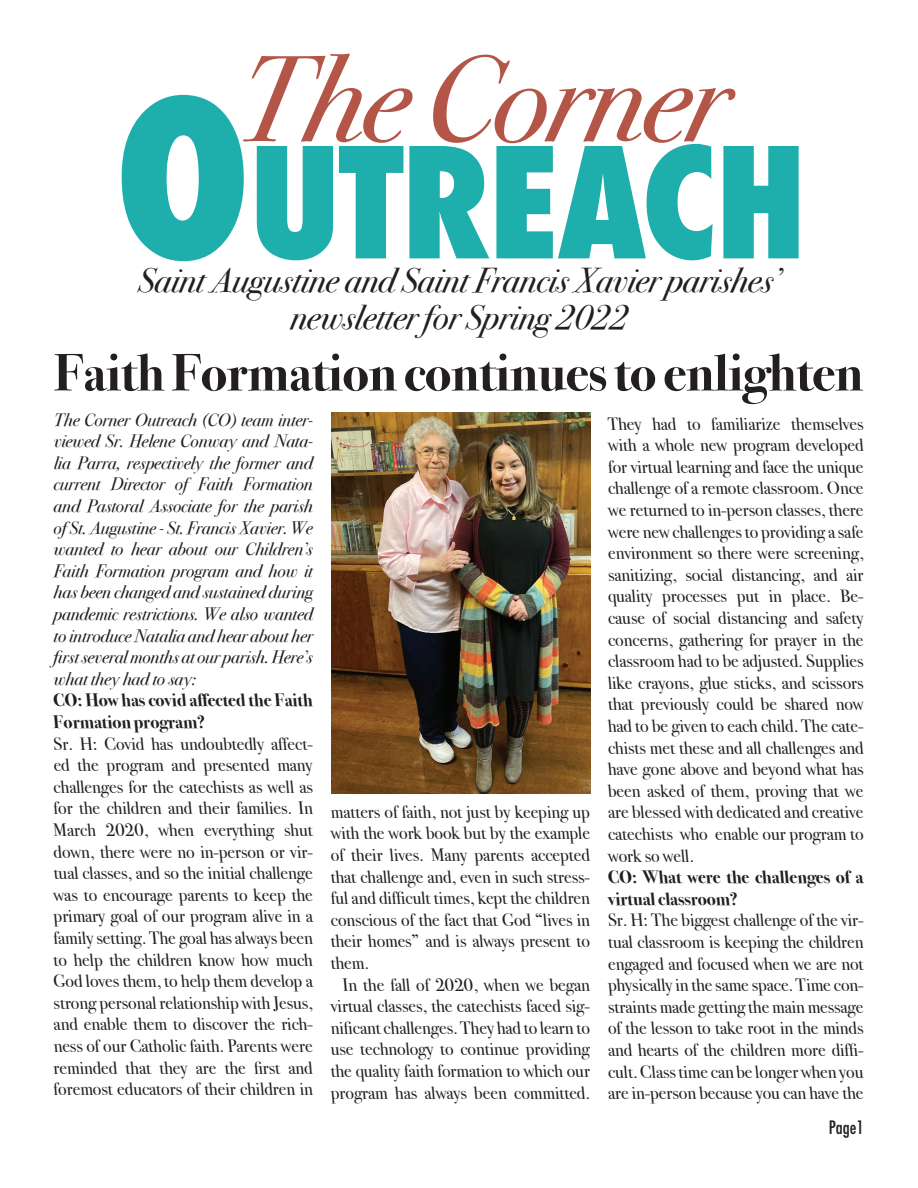
<style>
.page{position:relative;width:918px;height:1188px;background:#fff}
.page>*{position:absolute;margin:0;border:0;box-sizing:border-box;transform-origin:0 0}
.t1{font:800 condensed 149.1px "Futura";letter-spacing:-.015em;color:#1eaeac}
.t2{font:italic 123px "Bodoni Svty Two ITCTT";letter-spacing:-.025em;color:#b45647}
.t3{font:700 52.5px "Bodoni Svty Two ITCTT";letter-spacing:-.01em;color:#231f20}
.t4{font:italic 34.5px/37.5px "Bodoni Svty Two ITCTT";letter-spacing:-.005em;color:#231f20;text-align:center}
.t5{font:18px/21.6px "Bodoni Svty Two ITCTT";letter-spacing:-.005em;color:#231f20}
.t6{font:italic 18px/21.6px "Bodoni Svty Two ITCTT";letter-spacing:-.005em;color:#231f20}
.t7{font:700 18px/21.6px "Bodoni Svty Two ITCTT";letter-spacing:-.005em;color:#231f20}
.t8{font:500 condensed 18px "Futura";color:#231f20}
.s1{font-size:213px}
</style>
<div class="page">
<img style="left:331px;top:412px;width:259px;height:382px">
<h2 class="t2" style="left:236px;top:-8px;width:493px">The Corner</h2>
<h1 class="t1" style="left:115px;top:102px;width:694px"><span class="s1">O</span>UTREACH</h1>
<h3 class="t4" style="left:138px;top:259px;width:643px">Saint Augustine and Saint Francis Xavier parishes’ newsletter for Spring 2022</h3>
<h3 class="t3" style="left:54px;top:329px;width:811px">Faith Formation continues to enlighten</h3>
<p class="t6" style="left:54px;top:408px;width:263px">The Corner Outreach (CO) team inter&shy;viewed Sr. Helene Conway and Nata&shy;lia Parra, respectively the former and current Director ofFaith Formation and Pastoral Associate for the parish ofSt.Augustine -St.Francis Xavier.We wanted to hear about our Children’s Faith Formation program and how it has been changed and sustained during pandemic restrictions. We also wanted to introduce Natalia and hear about her first several months at our parish.Here’s what they had to say:</p>
<p class="t7" style="left:54px;top:688px;width:263px">CO: How has covid affected the Faith<br>Formation program?</p>
<p class="t5" style="left:54px;top:731px;width:263px">Sr. H: Covid has undoubtedly affect&shy;ed the program and presented many challenges for the catechists as well as for the children and their families. In March 2020, when everything shut down, there were no in-person or vir&shy;tual classes, and so the initial challenge was to encourage parents to keep the primary goal of our program alive in a family setting. The goalhas always been to help the children know how much God loves them, to help them develop a strong personalrelationship with Jesus, and enable them to discover the rich&shy;ness of our Catholic faith. Parents were reminded that they are the first and foremost educators of their children in</p>
<p class="t5" style="left:331px;top:799px;width:263px;text-align:justify">matters of faith, not just by keeping up with the work book but by the example of their lives. Many parents accepted that challenge and, even in such stress&shy;fuland difficult times, kept the children conscious of the fact that God “lives in their homes” and is always present to them.</p>
<p class="t5" style="left:331px;top:972px;width:263px;text-indent:12px">In the fall of 2020, when we began virtual classes, the catechists faced sig&shy;nificant challenges. They had to learn to use technology to continue providing the quality faith formation to which our program has always been committed.</p>
<p class="t5" style="left:608px;top:411px;width:259px">They had to familiarize themselves with a whole new program developed for virtual learning and face the unique challenge of a remote classroom. Once we returned to in-person classes, there were new challenges to providing a safe environment so there were screening, sanitizing, social distancing, and air quality processes put in place. Be&shy;cause of social distancing and safety concerns, gathering for prayer in the classroom had to be adjusted. Supplies like crayons, glue sticks, and scissors that previously could be shared now had to be given to each child. The cate&shy;chists met these and all challenges and have gone above and beyond what has been asked of them, proving that we are blessed with dedicated and creative catechists who enable our program to work so well.</p>
<p class="t7" style="left:608px;top:865px;width:257px">CO: What were the challenges of a virtual classroom?</p>
<p class="t5" style="left:608px;top:908px;width:259px">Sr. H: The biggest challenge of the vir&shy;tual classroom is keeping the children engaged and focused when we are not physically in the same space. Time con&shy;straints made getting the main message of the lesson to take root in the minds and hearts of the children more diffi&shy;cult. Class time can be longer when you are in-person because you can have the</p>
<p class="t8" style="left:829px;top:1116px;width:37px">Page1</p>
</div>
